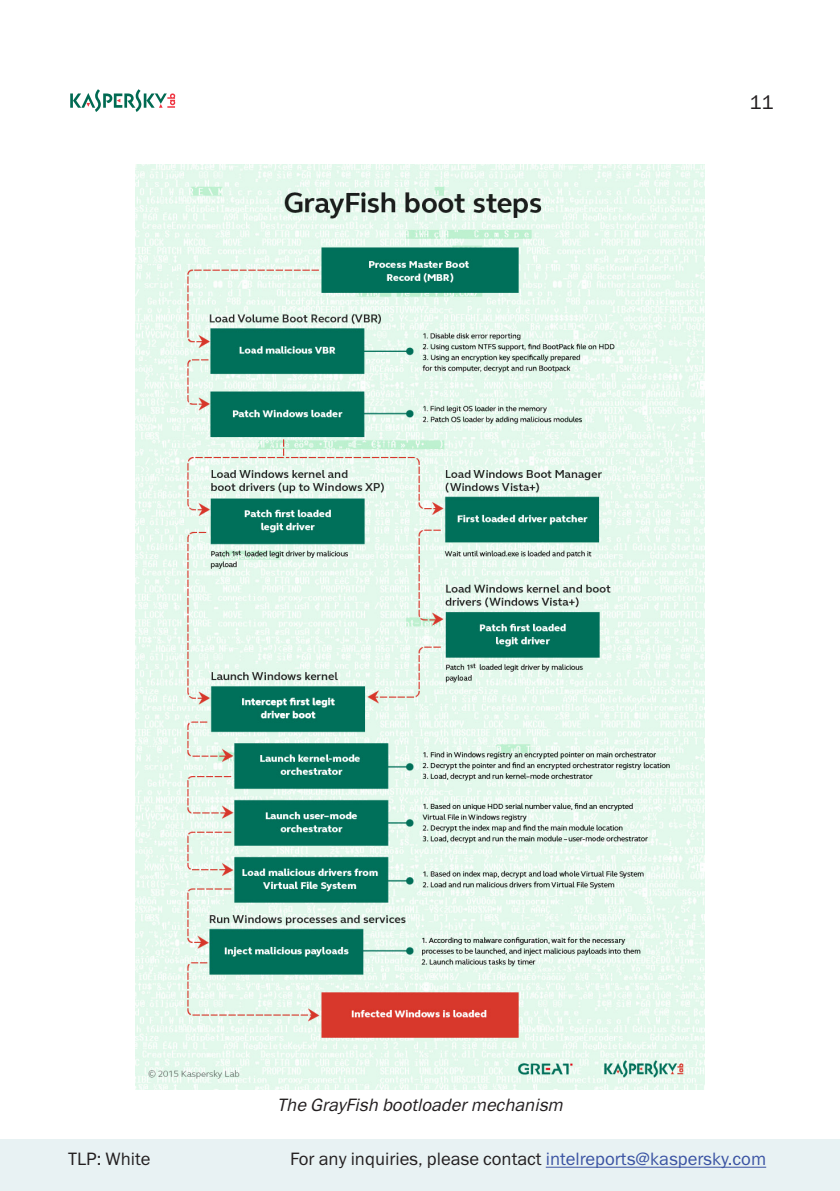
<style>
.page{position:relative;width:840px;height:1191px;background:#fff}
.page>*{position:absolute;margin:0;border:0;box-sizing:border-box;transform-origin:0 0}
.t1{font:20px "Lab Gothic";color:#231f20}
.t2{font:18px "Lab Gothic";color:#231f20}
.Img{font:italic 18px "Lab Gothic";color:#231f20}
.s1{color:#3a53a3}
</style>
<div class="page">
<svg style="left:70px;top:89px;width:105px;height:23px"></svg>
<div style="left:0;top:1140px;width:839px;height:51px;background:#e8f2f3"></div>
<hr style="left:545px;top:1166px;width:220px;height:1px;background:#3a53a3">
<img style="left:136px;top:164px;width:567px;height:925px">
<p class="t1" style="left:749px;top:90px;width:25px">11</p>
<p class="Img" style="left:277px;top:1093px;width:291px">The GrayFish bootloadermechanism</p>
<p class="t2" style="left:68px;top:1148px;width:84px">TLP: White</p>
<p class="t2" style="left:290px;top:1148px;width:477px">For any inquiries, please contact <span class="s1">intelreports@kaspersky.com</span></p>
</div>
